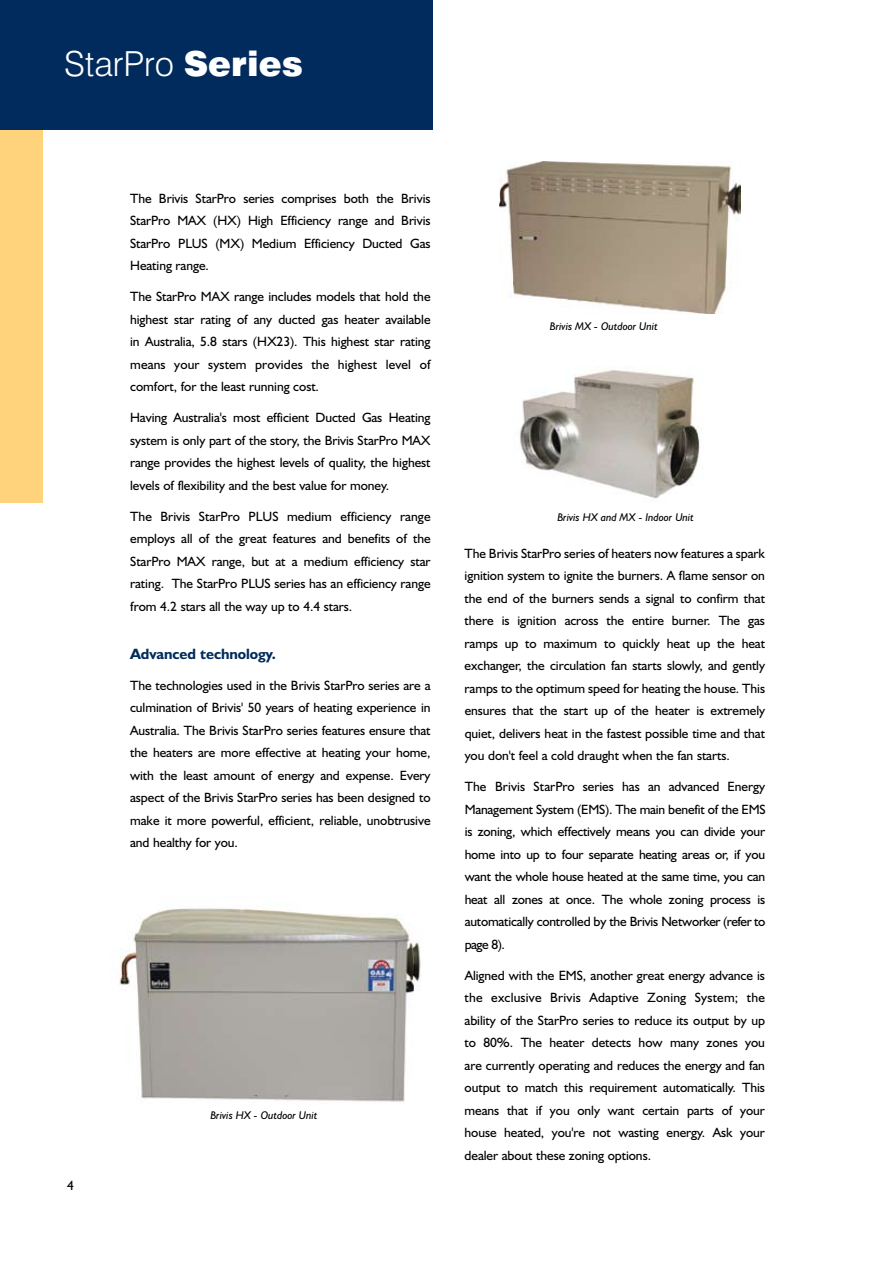
<style>
.page{position:relative;width:893px;height:1263px;background:#fff}
.page>*{position:absolute;margin:0;border:0;box-sizing:border-box;transform-origin:0 0}
.t1{font:300 34.5px "Swiss 721 BT";color:#fff}
.t2{font:700 15px "Humanist 521 BT";letter-spacing:-.005em;color:#002b5c}
.t3{font:13.5px/22.5px "Humanist 521 BT";letter-spacing:-.005em;color:#000;text-align:justify}
.t4{font:italic 11.25px "Humanist 521 BT";letter-spacing:-.005em;color:#000}
.s1{font-weight:900}
</style>
<div class="page">
<div style="left:0;top:0;width:43px;height:502px;background:#ffd27c"></div>
<div style="left:0;top:0;width:432px;height:130px;background:#002b5c"></div>
<img style="left:500px;top:161px;width:241px;height:153px">
<img style="left:519px;top:369px;width:183px;height:130px">
<img style="left:119px;top:908px;width:302px;height:194px">
<h1 class="t1" style="left:64px;top:43px;width:240px">StarPro <span class="s1">Series</span></h1>
<p class="t3" style="left:67px;top:1174px;width:8px">4</p>
<p class="t3" style="left:130px;top:187px;width:302px">The Brivis StarPro series comprises both the Brivis StarPro MAX (HX) High Efficiency range and Brivis StarPro PLUS (MX) Medium Efficiency Ducted Gas Heating range.</p>
<p class="t3" style="left:130px;top:285px;width:302px">The StarPro MAX range includes models that hold the highest star rating of any ducted gas heater available in Australia, 5.8 stars (HX23). This highest star rating means your system provides the highest level of comfort, for the least running cost.</p>
<p class="t3" style="left:130px;top:406px;width:302px">Having Australia's most efficient Ducted Gas Heating system is only part of the story, the Brivis StarPro MAX range provides the highest levels of quality, the highest levels of flexibility and the best value for money.</p>
<p class="t3" style="left:130px;top:505px;width:302px">The Brivis StarPro PLUS medium efficiency range employs all of the great features and benefits of the StarPro MAX range, but at a medium efficiency star rating. The StarPro PLUS series has an efficiency range from 4.2 stars all the way up to 4.4 stars.</p>
<p class="t2" style="left:130px;top:644px;width:147px">Advanced technology.</p>
<p class="t3" style="left:130px;top:674px;width:302px">The technologies used in the Brivis StarPro series are a culmination of Brivis' 50 years of heating experience in Australia. The Brivis StarPro series features ensure that the heaters are more effective at heating your home, with the least amount of energy and expense. Every aspect of the Brivis StarPro series has been designed to make it more powerful, efficient, reliable, unobtrusive and healthy for you.</p>
<p class="t4" style="left:210px;top:1108px;width:109px">Brivis HX - Outdoor Unit</p>
<p class="t4" style="left:550px;top:319px;width:110px">Brivis MX - Outdoor Unit</p>
<p class="t4" style="left:557px;top:510px;width:138px">Brivis HX and MX - Indoor Unit</p>
<p class="t3" style="left:465px;top:541px;width:302px">The Brivis StarPro series of heaters now features a spark ignition system to ignite the burners. A flame sensor on the end of the burners sends a signal to confirm that there is ignition across the entire burner. The gas ramps up to maximum to quickly heat up the heat exchanger, the circulation fan starts slowly, and gently ramps to the optimum speed for heating the house. This ensures that the start up of the heater is extremely quiet, delivers heat in the fastest possible time and that you don't feel a cold draught when the fan starts.</p>
<p class="t3" style="left:465px;top:775px;width:302px">The Brivis StarPro series has an advanced Energy Management System (EMS). The main benefit of the EMS is zoning, which effectively means you can divide your home into up to four separate heating areas or, if you want the whole house heated at the same time, you can heat all zones at once. The whole zoning process is automatically controlled by the Brivis Networker (refer to page 8).</p>
<p class="t3" style="left:465px;top:963px;width:302px">Aligned with the EMS, another great energy advance is the exclusive Brivis Adaptive Zoning System; the ability of the StarPro series to reduce its output by up to 80%. The heater detects how many zones you are currently operating and reduces the energy and fan output to match this requirement automatically. This means that if you only want certain parts of your house heated, you're not wasting energy. Ask your dealer about these zoning options.</p>
</div>
